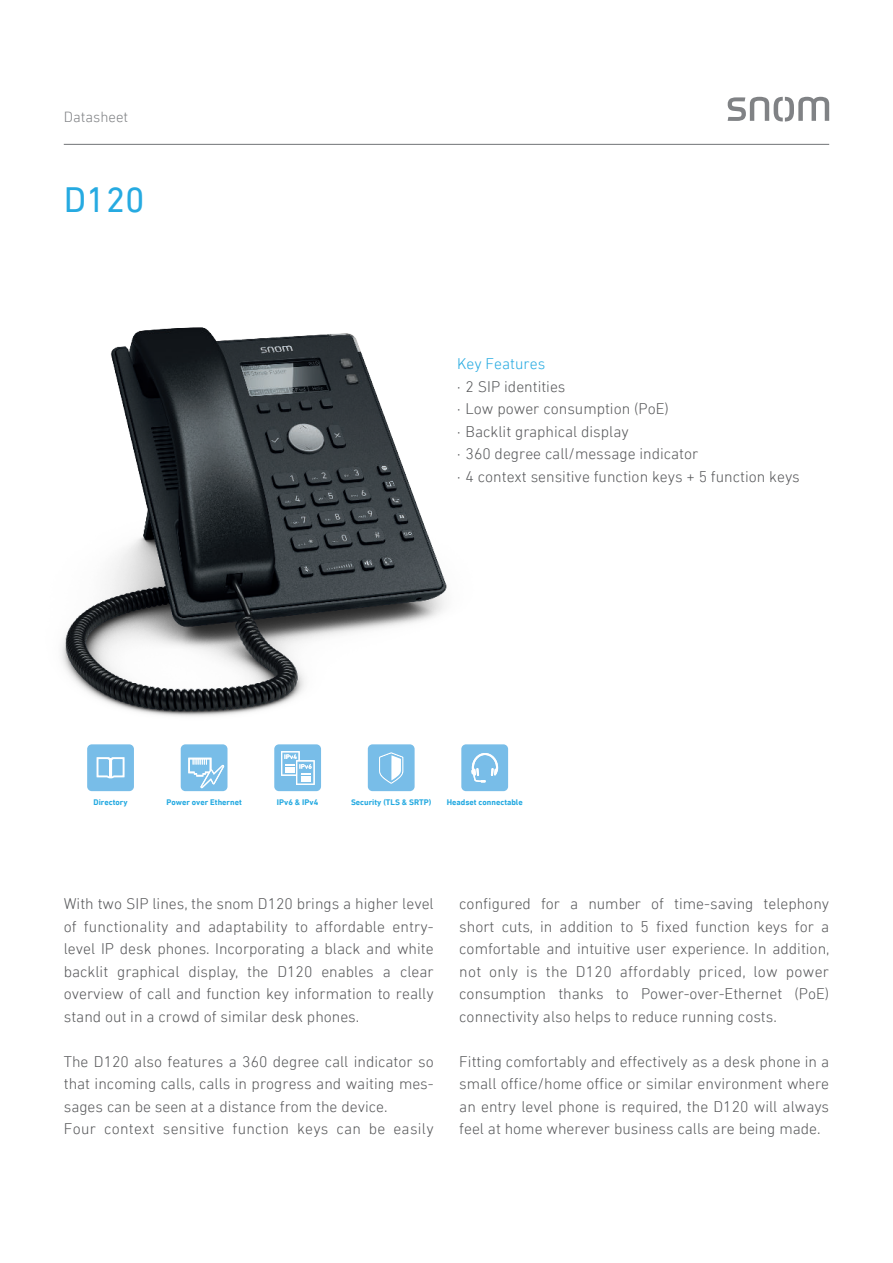
<style>
.page{position:relative;width:893px;height:1263px;background:#fff}
.page>*{position:absolute;margin:0;border:0;box-sizing:border-box;transform-origin:0 0}
.t1{font:36px "DIN Next LT Pro";color:#26aae1}
.t2{font:300 15.75px/22.5px "DIN Next LT Pro";color:#57585a;text-align:justify}
.t3{font:300 15.75px "DIN Next LT Pro";color:#26aae1}
.t4{font:300 15px "DIN Next LT Pro";color:#808285}
.t5{font:700 8.25px "DIN Next LT Pro";color:#26aae1}
</style>
<div class="page">
<hr style="left:64px;top:144px;width:765px;height:1px;background:#808285">
<svg style="left:728px;top:97px;width:101px;height:25px"></svg>
<img style="left:61px;top:327px;width:386px;height:390px">
<div style="left:87px;top:744px;width:47px;height:47px;background:#78bde8;border-radius:5px"></div>
<svg style="left:97px;top:757px;width:28px;height:21px"></svg>
<svg style="left:181px;top:744px;width:46px;height:47px;background:#8cc7eb"></svg>
<svg style="left:274px;top:744px;width:47px;height:47px"></svg>
<div style="left:461px;top:744px;width:47px;height:47px;background:#78bde8;border-radius:5px"></div>
<svg style="left:471px;top:753px;width:27px;height:29px"></svg>
<div style="left:368px;top:744px;width:47px;height:47px;background:#78bde8;border-radius:5px"></div>
<svg style="left:379px;top:752px;width:24px;height:32px"></svg>
<p class="t4" style="left:64px;top:110px;width:66px">Datasheet</p>
<h1 class="t1" style="left:64px;top:187px;width:82px">D120</h1>
<p class="t3" style="left:457px;top:357px;width:90px">Key Features</p>
<p class="t2" style="left:457px;top:376px;width:344px;text-align:left">· 2 SIP identities<br>· Low power consumption (PoE)<br>· Backlit graphical display<br>· 360 degree call/message indicator<br>· 4 context sensitive function keys + 5 function keys</p>
<p class="t5" style="left:94px;top:799px;width:36px">Directory</p>
<p class="t5" style="left:167px;top:799px;width:77px">Power over Ethernet</p>
<p class="t5" style="left:277px;top:799px;width:43px">IPv6 &amp; IPv4</p>
<p class="t5" style="left:351px;top:799px;width:82px">Security (TLS &amp; SRTP)</p>
<p class="t5" style="left:447px;top:799px;width:78px">Headset connectable</p>
<p class="t2" style="left:64px;top:893px;width:371px">With two SIP lines, the snom D120 brings a higher level of functionality and adaptability to affordable entry&shy;level IP desk phones. Incorporating a black and white backlit graphical display, the D120 enables a clear overview of call and function key information to really stand out in a crowd of similar desk phones.</p>
<p class="t2" style="left:64px;top:1051px;width:371px;text-align:left">The D120 also features a 360 degree call indicator so that incoming calls, calls in progress and waiting mes&shy;sages can be seen at a distance from the device.<br>Four context sensitive function keys can be easily</p>
<p class="t2" style="left:459px;top:892px;width:372px">configured for a number of time-saving telephony short cuts, in addition to 5 fixed function keys for a comfortable and intuitive user experience. In addition, not only is the D120 affordably priced, low power consumption thanks to Power-over-Ethernet (PoE) connectivity also helps to reduce running costs.</p>
<p class="t2" style="left:459px;top:1050px;width:371px">Fitting comfortably and effectively as a desk phone in a small office/home office or similar environment where an entry level phone is required, the D120 will always feel at home wherever business calls are being made.</p>
</div>
